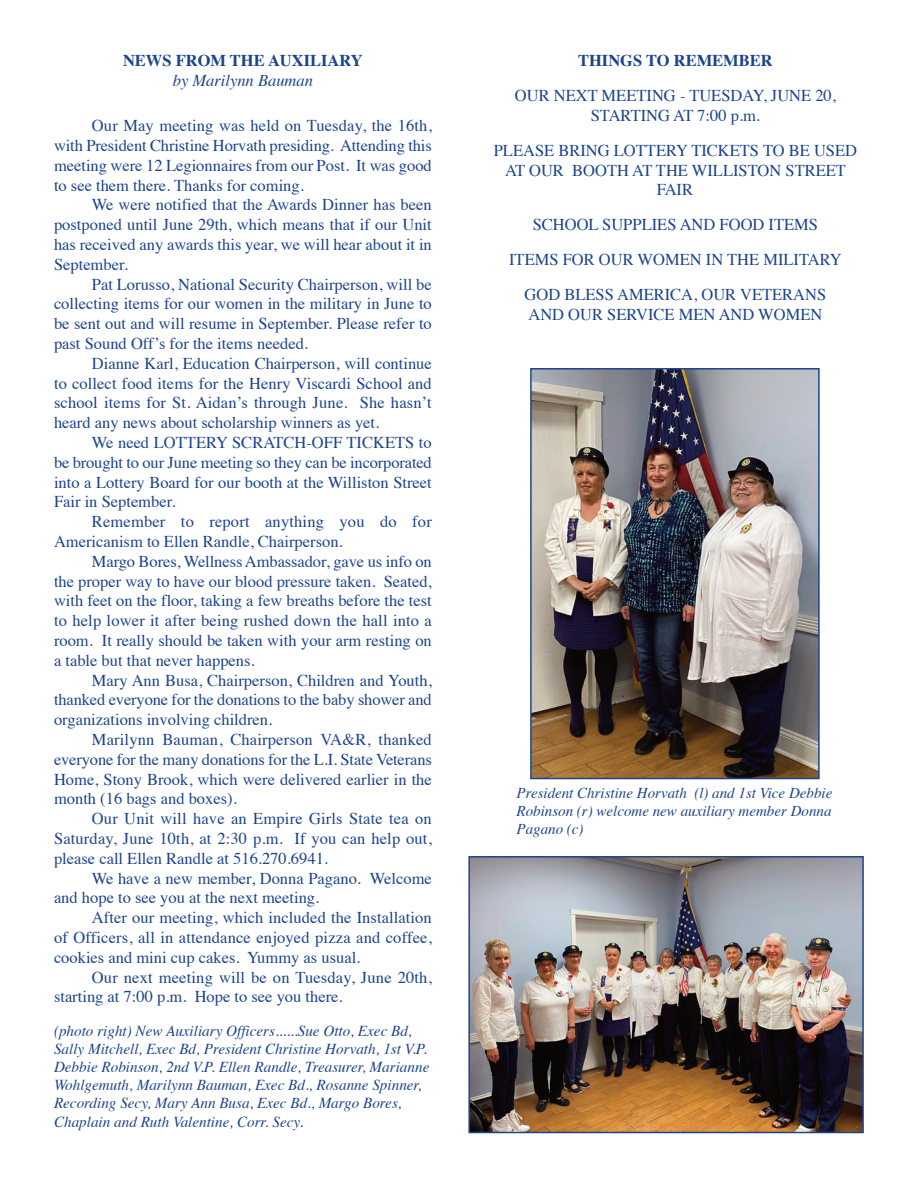
<style>
.page{position:relative;width:918px;height:1188px;background:#fff}
.page>*{position:absolute;margin:0;border:0;box-sizing:border-box;transform-origin:0 0}
.t1{font:16.5px/19.8px "Times";color:#1c448d;text-align:justify}
.t2{font:700 16.5px "Times";color:#1c448d}
.t3{font:italic 16.5px "Times";color:#1c448d}
.t4{font:italic 15.15px/18.1px "Times";color:#1c448d}
.t5{font:italic 15px/18px "Times";color:#1c448d;text-align:justify}
</style>
<div class="page">
<img style="left:533px;top:371px;width:284px;height:405px">
<div style="left:530px;top:368px;width:290px;height:411px;border:2px solid #1c448d"></div>
<img style="left:471px;top:859px;width:390px;height:271px">
<div style="left:468px;top:856px;width:396px;height:277px;border:2px solid #1c448d"></div>
<p class="t2" style="left:123px;top:54px;width:241px">NEWS FROM THE AUXILIARY</p>
<p class="t3" style="left:173px;top:74px;width:142px">by Marilynn Bauman</p>
<p class="t1" style="left:54px;top:117px;width:379px;text-indent:38px">Our May meeting was held on Tuesday, the 16th, with President Christine Horvath presiding. Attending this meeting were 12 Legionnaires from our Post. It was good to see them there. Thanks for coming.</p>
<p class="t1" style="left:54px;top:196px;width:379px;text-indent:38px">We were notified that the Awards Dinner has been postponed until June 29th, which means that if our Unit has received any awards this year, we will hear about it in September.</p>
<p class="t1" style="left:54px;top:276px;width:379px;text-indent:38px">Pat Lorusso, National Security Chairperson, will be collecting items for our women in the military in June to be sent out and will resume in September. Please refer to past Sound Off’s for the items needed.</p>
<p class="t1" style="left:54px;top:355px;width:379px;text-indent:38px">Dianne Karl, Education Chairperson, will continue to collect food items for the Henry Viscardi School and school items for St. Aidan’s through June. She hasn’t heard any news about scholarship winners as yet.</p>
<p class="t1" style="left:54px;top:434px;width:379px;text-indent:38px">We need LOTTERY SCRATCH-OFF TICKETS to be brought to our June meeting so they can be incorporated into a Lottery Board for our booth at the Williston Street Fair in September.</p>
<p class="t1" style="left:54px;top:513px;width:379px;text-indent:38px">Remember to report anything you do for<br>Americanism to Ellen Randle, Chairperson.</p>
<p class="t1" style="left:54px;top:553px;width:379px;text-indent:38px">Margo Bores, Wellness Ambassador, gave us info on the proper way to have our blood pressure taken. Seated, with feet on the floor, taking a few breaths before the test to help lower it after being rushed down the hall into a room. It really should be taken with your arm resting on a table but that never happens.</p>
<p class="t1" style="left:54px;top:672px;width:379px;text-indent:38px">Mary Ann Busa, Chairperson, Children and Youth, thanked everyone for the donations to the baby shower and organizations involving children.</p>
<p class="t1" style="left:54px;top:731px;width:379px;text-indent:38px">Marilynn Bauman, Chairperson VA&amp;R, thanked everyone for the many donations for the L.I. State Veterans Home, Stony Brook, which were delivered earlier in the month (16 bags and boxes).</p>
<p class="t1" style="left:54px;top:810px;width:379px;text-indent:38px">Our Unit will have an Empire Girls State tea on Saturday, June 10th, at 2:30 p.m. If you can help out, please call Ellen Randle at 516.270.6941.</p>
<p class="t1" style="left:54px;top:870px;width:379px;text-indent:38px">We have a new member, Donna Pagano. Welcome and hope to see you at the next meeting.</p>
<p class="t1" style="left:54px;top:909px;width:379px;text-indent:38px">After our meeting, which included the Installation of Officers, all in attendance enjoyed pizza and coffee, cookies and mini cup cakes. Yummy as usual.</p>
<p class="t1" style="left:54px;top:969px;width:379px;text-indent:38px">Our next meeting will be on Tuesday, June 20th, starting at 7:00 p.m. Hope to see you there.</p>
<p class="t4" style="left:54px;top:1023px;width:377px">(photo right) New Auxiliary Officers......Sue Otto, Exec Bd, Sally Mitchell, Exec Bd, President Christine Horvath, 1st V.P.<br>Debbie Robinson, 2nd V.P. Ellen Randle, Treasurer, Marianne Wohlgemuth, Marilynn Bauman, Exec Bd., Rosanne Spinner, Recording Secy, Mary Ann Busa, Exec Bd., Margo Bores, Chaplain and Ruth Valentine, Corr. Secy.</p>
<p class="t2" style="left:578px;top:54px;width:196px">THINGS TO REMEMBER</p>
<p class="t1" style="left:515px;top:87px;width:323px">OUR NEXT MEETING - TUESDAY, JUNE 20,</p>
<p class="t1" style="left:591px;top:107px;width:171px">STARTING AT 7:00 p.m.</p>
<p class="t1" style="left:494px;top:142px;width:365px">PLEASE BRING LOTTERY TICKETS TO BE USED</p>
<p class="t1" style="left:505px;top:162px;width:342px;text-align:center">AT OUR BOOTH AT THE WILLISTON STREET<br>FAIR</p>
<p class="t1" style="left:533px;top:216px;width:287px">SCHOOL SUPPLIES AND FOOD ITEMS</p>
<p class="t1" style="left:509px;top:251px;width:334px">ITEMS FOR OUR WOMEN IN THE MILITARY</p>
<p class="t1" style="left:525px;top:286px;width:303px">GOD BLESS AMERICA, OUR VETERANS</p>
<p class="t1" style="left:528px;top:306px;width:295px">AND OUR SERVICE MEN AND WOMEN</p>
<p class="t5" style="left:517px;top:785px;width:317px">President Christine Horvath (l) and 1st Vice Debbie Robinson (r) welcome new auxiliary member Donna Pagano (c)</p>
</div>
